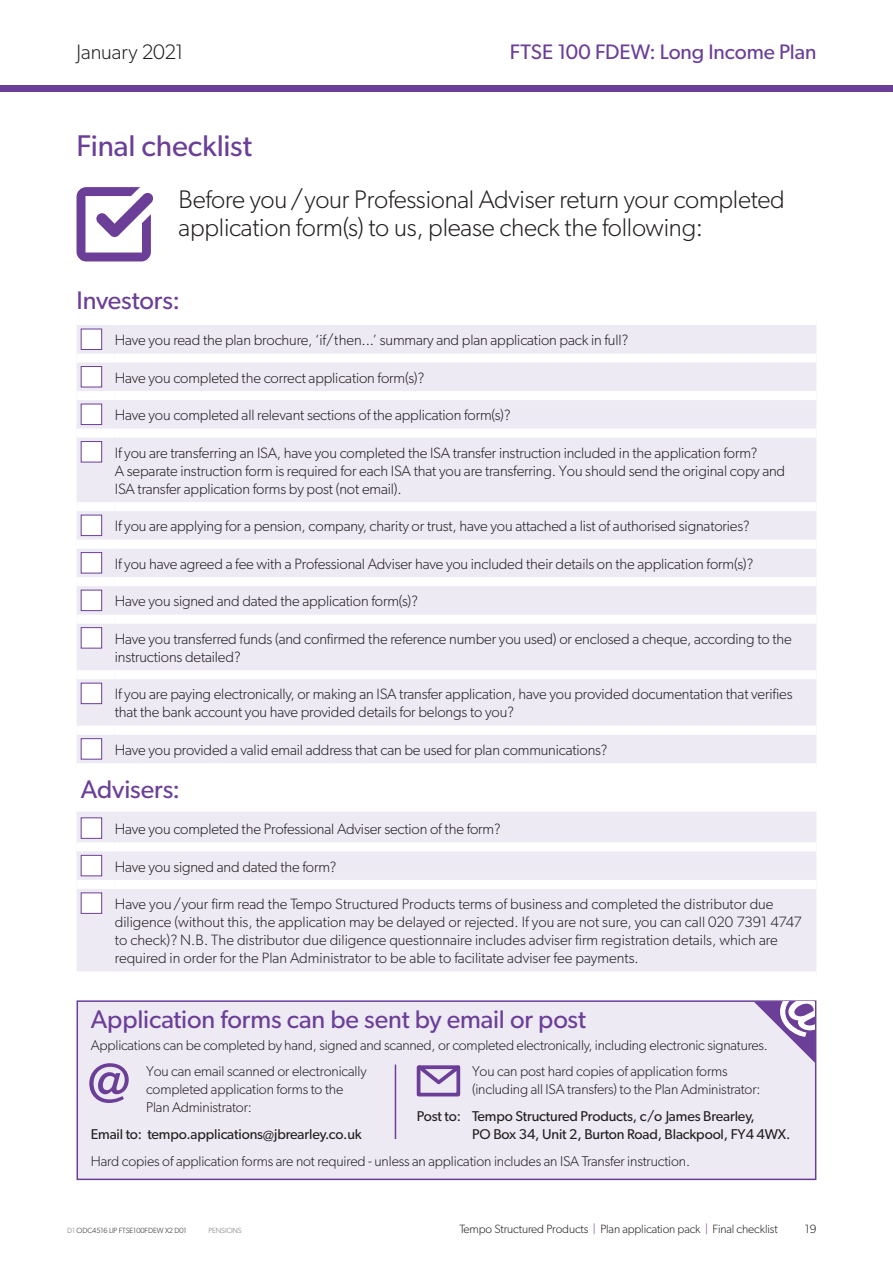
<style>
.page{position:relative;width:893px;height:1263px;background:#fff}
.page>*{position:absolute;margin:0;border:0;box-sizing:border-box;transform-origin:0 0}
.t1{font:30px "Gibson";letter-spacing:-.005em;color:#6b3e98}
.t2{font:300 25.5px/28.5px "Gibson";letter-spacing:-.01em;color:#231f20}
.t3{font:25.5px "Gibson";letter-spacing:-.005em;color:#6b3e98}
.t4{font:21px "Gibson";letter-spacing:-.005em;color:#6b3e98}
.t5{font:300 21px "Gibson";letter-spacing:-.005em;color:#231f20}
.t6{font:300 15px/18px "Gibson";letter-spacing:-.01em;color:#231f20}
.t7{font:300 14.25px/18px "Gibson";letter-spacing:-.01em;color:#231f20}
.t8{font:14.25px/18px "Gibson";letter-spacing:-.01em;color:#231f20}
.t9{font:300 12px "Gibson";letter-spacing:-.01em;color:#231f20}
.t10{font:300 7.5px "Gibson";letter-spacing:-.01em;color:#231f20}
.t11{font:300 7.5px "Gibson";letter-spacing:-.01em;color:#707273}
.s1{color:#707273}
.s2{color:#6b3e98}
</style>
<div class="page">
<div style="left:0;top:85px;width:893px;height:6px;background:#6b3e98"></div>
<svg style="left:77px;top:325px;width:739px;height:646px;background:#efebf4"></svg>
<div style="left:77px;top:807px;width:38px;height:5px;background:#fff"></div>
<div style="left:115px;top:807px;width:701px;height:5px;background:#fff"></div>
<div style="left:77px;top:354px;width:38px;height:9px;background:#fff"></div>
<div style="left:115px;top:354px;width:701px;height:9px;background:#fff"></div>
<div style="left:77px;top:391px;width:38px;height:9px;background:#fff"></div>
<div style="left:115px;top:391px;width:701px;height:9px;background:#fff"></div>
<div style="left:77px;top:429px;width:38px;height:9px;background:#fff"></div>
<div style="left:115px;top:429px;width:701px;height:9px;background:#fff"></div>
<div style="left:77px;top:502px;width:38px;height:9px;background:#fff"></div>
<div style="left:115px;top:502px;width:701px;height:9px;background:#fff"></div>
<div style="left:77px;top:540px;width:38px;height:9px;background:#fff"></div>
<div style="left:115px;top:540px;width:701px;height:9px;background:#fff"></div>
<div style="left:77px;top:577px;width:38px;height:9px;background:#fff"></div>
<div style="left:115px;top:577px;width:701px;height:9px;background:#fff"></div>
<div style="left:77px;top:615px;width:38px;height:9px;background:#fff"></div>
<div style="left:115px;top:615px;width:701px;height:9px;background:#fff"></div>
<div style="left:77px;top:670px;width:38px;height:9px;background:#fff"></div>
<div style="left:115px;top:670px;width:701px;height:9px;background:#fff"></div>
<div style="left:77px;top:726px;width:38px;height:9px;background:#fff"></div>
<div style="left:115px;top:726px;width:701px;height:9px;background:#fff"></div>
<div style="left:77px;top:763px;width:38px;height:9px;background:#fff"></div>
<div style="left:115px;top:763px;width:701px;height:9px;background:#fff"></div>
<div style="left:77px;top:842px;width:38px;height:9px;background:#fff"></div>
<div style="left:115px;top:842px;width:701px;height:9px;background:#fff"></div>
<div style="left:77px;top:880px;width:38px;height:9px;background:#fff"></div>
<div style="left:115px;top:880px;width:701px;height:9px;background:#fff"></div>
<div style="left:81px;top:329px;width:21px;height:20px;background:#fff"></div>
<div style="left:81px;top:329px;width:21px;height:21px;border:1px solid #6b3e98"></div>
<div style="left:81px;top:366px;width:21px;height:21px;background:#fff"></div>
<div style="left:81px;top:366px;width:21px;height:21px;border:1px solid #6b3e98"></div>
<div style="left:81px;top:404px;width:21px;height:20px;background:#fff"></div>
<div style="left:81px;top:404px;width:21px;height:21px;border:1px solid #6b3e98"></div>
<div style="left:81px;top:441px;width:21px;height:21px;background:#fff"></div>
<div style="left:81px;top:441px;width:21px;height:21px;border:1px solid #6b3e98"></div>
<div style="left:81px;top:515px;width:21px;height:21px;background:#fff"></div>
<div style="left:81px;top:515px;width:21px;height:21px;border:1px solid #6b3e98"></div>
<div style="left:81px;top:553px;width:21px;height:20px;background:#fff"></div>
<div style="left:81px;top:552px;width:21px;height:21px;border:1px solid #6b3e98"></div>
<div style="left:81px;top:590px;width:21px;height:21px;background:#fff"></div>
<div style="left:81px;top:590px;width:21px;height:21px;border:1px solid #6b3e98"></div>
<div style="left:81px;top:628px;width:21px;height:20px;background:#fff"></div>
<div style="left:81px;top:627px;width:21px;height:21px;border:1px solid #6b3e98"></div>
<div style="left:81px;top:683px;width:21px;height:21px;background:#fff"></div>
<div style="left:81px;top:683px;width:21px;height:21px;border:1px solid #6b3e98"></div>
<div style="left:81px;top:739px;width:21px;height:20px;background:#fff"></div>
<div style="left:81px;top:738px;width:21px;height:21px;border:1px solid #6b3e98"></div>
<div style="left:81px;top:818px;width:21px;height:20px;background:#fff"></div>
<div style="left:81px;top:817px;width:21px;height:22px;border:1px solid #6b3e98"></div>
<div style="left:81px;top:855px;width:21px;height:21px;background:#fff"></div>
<div style="left:81px;top:855px;width:21px;height:21px;border:1px solid #6b3e98"></div>
<div style="left:81px;top:893px;width:21px;height:20px;background:#fff"></div>
<div style="left:81px;top:892px;width:21px;height:22px;border:1px solid #6b3e98"></div>
<svg style="left:77px;top:187px;width:76px;height:74px"></svg>
<div style="left:77px;top:1001px;width:739px;height:178px;background:#eeeaf4"></div>
<hr style="left:395px;top:1064px;width:1px;height:75px;background:#6b3e98">
<div style="left:77px;top:1000px;width:739px;height:180px;border:2px solid #6b3e98"></div>
<svg style="left:754px;top:1002px;width:61px;height:61px"></svg>
<svg style="left:89px;top:1063px;width:40px;height:40px"></svg>
<div style="left:417px;top:1065px;width:43px;height:31px;border:4px solid #6b3e98"></div>
<svg style="left:416px;top:1065px;width:45px;height:22px"></svg>
<h3 class="t5" style="left:77px;top:39px;width:109px">January 2021</h3>
<h3 class="t4" style="left:510px;top:39px;width:308px">FtSE 100 FDEW: long income Plan</h3>
<h1 class="t1" style="left:77px;top:127px;width:177px">Final checklist</h1>
<h2 class="t2" style="left:179px;top:184px;width:608px">Before you / your Professional Adviser return your completed application form(s) to us, please check the following:</h2>
<h2 class="t3" style="left:77px;top:284px;width:105px">investors:</h2>
<p class="t6" style="left:115px;top:331px;width:515px">Have you read the plan brochure, ‘if/then...’ summary and plan application pack in full?</p>
<p class="t6" style="left:115px;top:368px;width:311px">Have you completed the correct application form(s)?</p>
<p class="t6" style="left:115px;top:406px;width:398px">Have you completed all relevant sections of the application form(s)?</p>
<p class="t6" style="left:115px;top:443px;width:672px">If you are transferring an ISA, have you completed the ISA transfer instruction included in the application form?<br>A separate instruction form is required for each ISA that you are transferring. You should send the original copy and<br>ISA transfer application forms by post (not email).</p>
<p class="t6" style="left:115px;top:517px;width:636px">If you are applying for a pension, company, charity or trust, have you attached a list of authorised signatories?</p>
<p class="t6" style="left:115px;top:554px;width:640px">If you have agreed a fee with a Professional Adviser have you included their details on the application form(s)?</p>
<p class="t6" style="left:115px;top:592px;width:305px">Have you signed and dated the application form(s)?</p>
<p class="t6" style="left:115px;top:630px;width:678px">Have you transferred funds (and confirmed the reference number you used) or enclosed a cheque, according to the instructions detailed?</p>
<p class="t6" style="left:115px;top:685px;width:679px">If you are paying electronically, or making an ISA transfer application, have you provided documentation that verifies that the bank account you have provided details for belongs to you?</p>
<p class="t6" style="left:115px;top:741px;width:494px">Have you provided a valid email address that can be used for plan communications?</p>
<h2 class="t3" style="left:81px;top:773px;width:101px">advisers:</h2>
<p class="t6" style="left:115px;top:820px;width:387px">Have you completed the Professional Adviser section of the form?</p>
<p class="t6" style="left:115px;top:857px;width:223px">Have you signed and dated the form?</p>
<p class="t6" style="left:115px;top:895px;width:689px">Have you / your firm read the Tempo Structured Products terms of business and completed the distributor due diligence (without this, the application may be delayed or rejected. If you are not sure, you can call 020 7391 4747 to check)? N.B. The distributor due diligence questionnaire includes adviser firm registration details, which are required in order for the Plan Administrator to be able to facilitate adviser fee payments.</p>
<h2 class="t3" style="left:91px;top:1003px;width:497px">application forms can be sent by email or post</h2>
<p class="t7" style="left:146px;top:1032px;width:623px;line-height:26px;text-indent:-55px">Applications can be completed by hand, signed and scanned, or completed electronically, including electronic signatures.<br>You can email scanned or electronically</p>
<p class="t7" style="left:146px;top:1080px;width:199px">completed application forms to the<br>Plan Administrator:</p>
<p class="t8" style="left:91px;top:1125px;width:273px">Email to: tempo.applications@jbrearley.co.uk</p>
<p class="t7" style="left:472px;top:1062px;width:290px">You can post hard copies of application forms (including all ISA transfers) to the Plan Administrator:</p>
<p class="t8" style="left:472px;top:1107px;width:320px;text-indent:-56px">Post to: tempo Structured Products, c/o James Brearley,<br>Po Box 34, Unit 2, Burton Road, Blackpool, FY4 4WX.</p>
<p class="t7" style="left:91px;top:1152px;width:601px">Hard copies of application forms are not required - unless an application includes an ISA Transfer instruction.</p>
<p class="t10" style="left:67px;top:1226px;width:121px"><span class="s1">D1</span> ODC4516 LIP FTSE100FDEW X2 D01</p>
<p class="t9" style="left:459px;top:1222px;width:320px">Tempo Structured Products <span class="s2">|</span> Plan application pack <span class="s2">|</span> Final checklist</p>
<p class="t11" style="left:208px;top:1226px;width:35px">PENSIONS</p>
<p class="t9" style="left:805px;top:1222px;width:13px">19</p>
<p class="t9" style="left:803px;top:1222px;width:15px">43</p>
</div>
